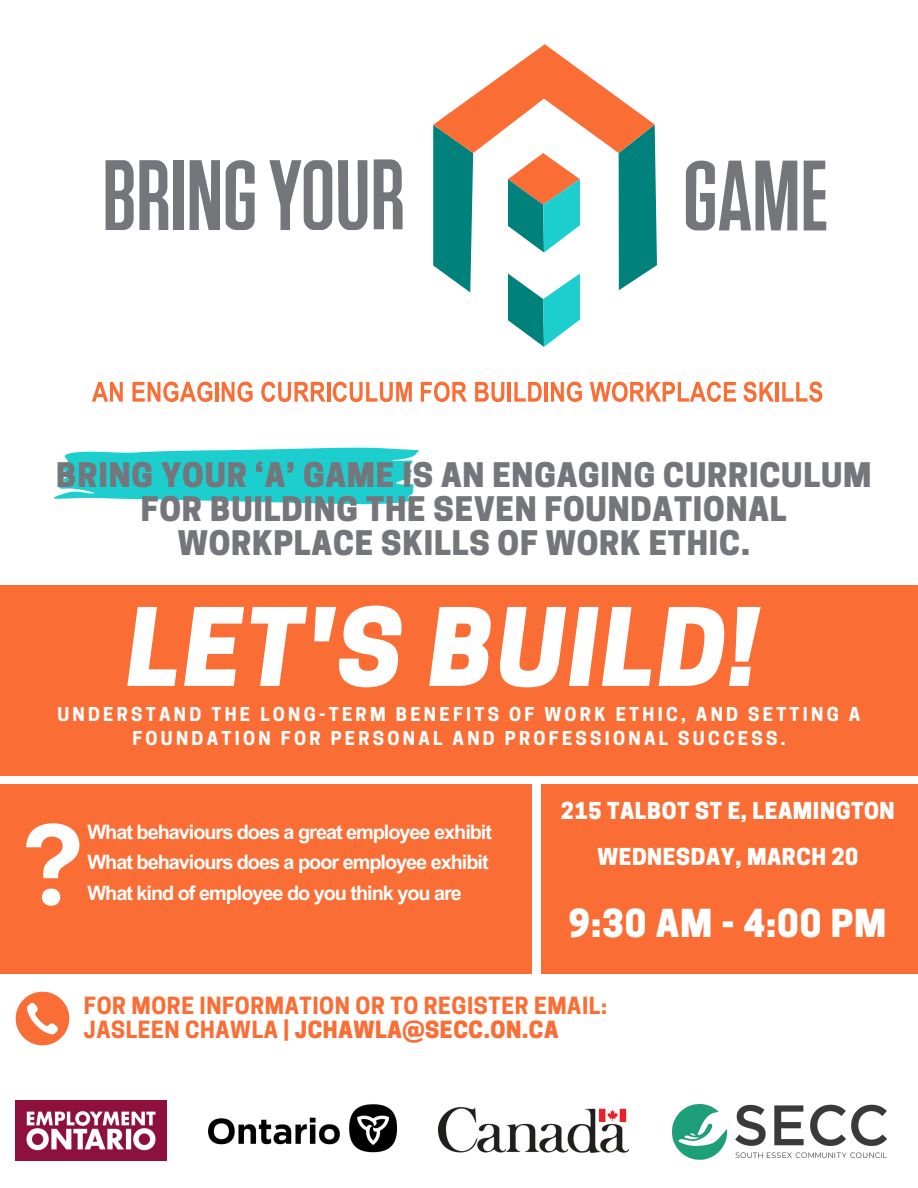
<style>
.page{position:relative;width:918px;height:1188px;background:#fff}
.page>*{position:absolute;margin:0;border:0;box-sizing:border-box;transform-origin:0 0}
.t1{font:italic 800 101.25px "Cooper Hewitt";letter-spacing:.03em;color:#fff}
.t2{font:800 36.3px "Cooper Hewitt";letter-spacing:.025em;color:#fff}
.t3{font:800 31.8px/33.9px "Cooper Hewitt";letter-spacing:.025em;color:#75767b;text-align:center}
.t4{font:700 22.2px "Cooper Hewitt";letter-spacing:.025em;color:#fa6d35}
.t5{font:800 22.2px "Cooper Hewitt";letter-spacing:.025em;color:#fa6d35}
.t6{font:800 21.9px "Cooper Hewitt";letter-spacing:.025em;color:#fff}
.t7{font:700 19.95px "Arial MT Pro";letter-spacing:-.05em;color:#fff}
.t8{font:700 18px/24.8px "Cooper Hewitt";letter-spacing:.18em;color:#fff;text-align:center}
.s1{font-weight:700}
</style>
<div class="page">
<div style="left:174px;top:160px;width:10px;height:70px;background:#75767b"></div>
<svg style="left:190px;top:160px;width:30px;height:70px"></svg>
<svg style="left:226px;top:160px;width:29px;height:70px"></svg>
<svg style="left:338px;top:160px;width:29px;height:70px"></svg>
<svg style="left:106px;top:160px;width:62px;height:70px"></svg>
<svg style="left:374px;top:159px;width:29px;height:70px"></svg>
<svg style="left:269px;top:160px;width:63px;height:70px"></svg>
<svg style="left:686px;top:161px;width:111px;height:69px"></svg>
<svg style="left:804px;top:161px;width:22px;height:69px"></svg>
<svg style="left:92px;top:382px;width:31px;height:20px"></svg>
<svg style="left:133px;top:382px;width:79px;height:20px"></svg>
<hr style="left:215px;top:382px;width:4px;height:20px;background:#fa6d35">
<svg style="left:222px;top:382px;width:31px;height:20px"></svg>
<svg style="left:261px;top:382px;width:64px;height:20px"></svg>
<hr style="left:327px;top:382px;width:3px;height:20px;background:#fa6d35">
<svg style="left:333px;top:382px;width:79px;height:20px"></svg>
<svg style="left:421px;top:382px;width:46px;height:20px"></svg>
<svg style="left:475px;top:382px;width:29px;height:20px"></svg>
<hr style="left:508px;top:382px;width:3px;height:20px;background:#fa6d35">
<svg style="left:514px;top:382px;width:28px;height:20px"></svg>
<hr style="left:544px;top:382px;width:4px;height:20px;background:#fa6d35">
<svg style="left:551px;top:382px;width:31px;height:20px"></svg>
<svg style="left:590px;top:382px;width:146px;height:20px"></svg>
<svg style="left:743px;top:382px;width:31px;height:20px"></svg>
<hr style="left:776px;top:382px;width:3px;height:20px;background:#fa6d35">
<svg style="left:782px;top:382px;width:40px;height:20px"></svg>
<svg style="left:433px;top:44px;width:224px;height:303px"></svg>
<div style="left:0;top:586px;width:918px;height:388px;background:#fa6d35"></div>
<div style="left:0;top:776px;width:918px;height:7px;background:#fff"></div>
<div style="left:532px;top:776px;width:9px;height:198px;background:#fff"></div>
<svg style="left:26px;top:823px;width:53px;height:82px"></svg>
<svg style="left:54px;top:447px;width:365px;height:58px;background:#42d6d6"></svg>
<img style="left:672px;top:1104px;width:215px;height:56px">
<img style="left:209px;top:1104px;width:187px;height:49px">
<img style="left:439px;top:1107px;width:190px;height:46px">
<img style="left:16px;top:1101px;width:150px;height:59px">
<svg style="left:16px;top:992px;width:53px;height:53px"></svg>
<p class="t3" style="left:56px;top:462px;width:817px">BRING YOUR ‘A’ GAME IS AN ENGAGING CURRICULUM<br>FOR BUILDING THE SEVEN FOUNDATIONAL<br>WORKPLACE SKILLS OF WORK ETHIC.</p>
<p class="t1" style="left:127px;top:610px;width:632px">LET'S BUILD!</p>
<p class="t8" style="left:57px;top:704px;width:805px">UNDERSTAND THE LONG-TERM BENEFITS OF WORK ETHIC, AND SETTING A<br>FOUNDATION FOR PERSONAL AND PROFESSIONAL SUCCESS.</p>
<p class="t7" style="left:88px;top:824px;width:406px">What behaviours does a great employee exhibit</p>
<p class="t7" style="left:88px;top:855px;width:403px">What behaviours does a poor employee exhibit</p>
<p class="t7" style="left:88px;top:885px;width:376px">What kind of employee do you think you are</p>
<p class="t6" style="left:561px;top:802px;width:335px">215 TALBOT ST E, LEAMINGTON</p>
<p class="t6" style="left:597px;top:849px;width:262px">WEDNESDAY, MARCH 20</p>
<p class="t2" style="left:569px;top:909px;width:319px">9:30 AM - 4:00 PM</p>
<p class="t4" style="left:84px;top:998px;width:525px">FOR MORE INFORMATION OR TO REGISTER EMAIL:</p>
<p class="t5" style="left:84px;top:1021px;width:476px"><span class="s1">JASLEEN CHAWLA |</span> JCHAWLA@SECC.ON.CA</p>
</div>
